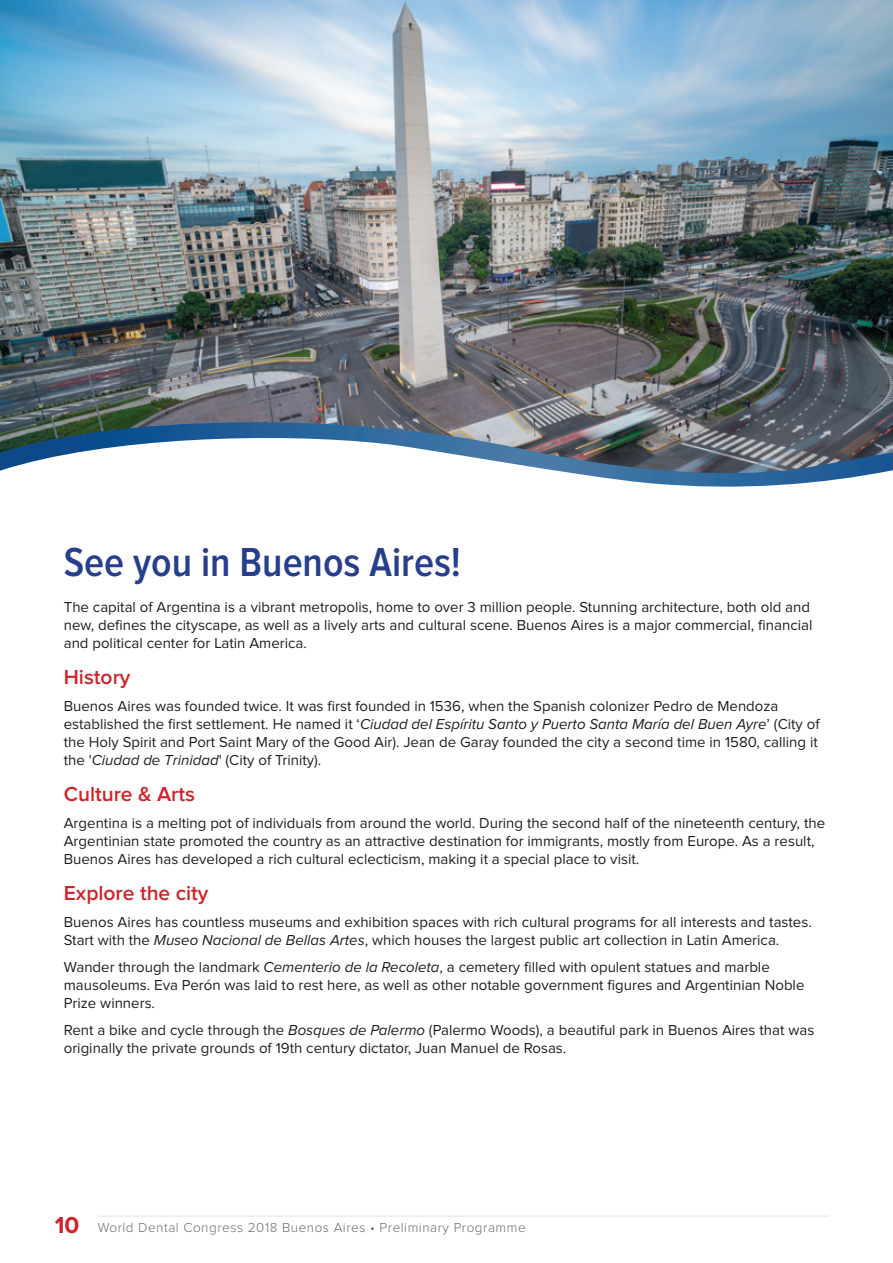
<style>
.page{position:relative;width:893px;height:1263px;background:#fff}
.page>*{position:absolute;margin:0;border:0;box-sizing:border-box;transform-origin:0 0}
.t1{font:600 42px "Proxima Nova Cond";color:#253f8e}
.t2{font:600 21px "Proxima Nova";color:#d1232a}
.t3{font:15px/18px "Proxima Nova";color:#231f20}
.t4{font:300 13.5px "Proxima Nova";letter-spacing:.04em;color:#6c6d70}
.s1{font-style:italic}
.s2{font-weight:700;font-size:24px;color:#d1232a}
</style>
<div class="page">
<hr style="left:98px;top:1216px;width:731px;height:1px;background:#e0e1ee">
<img style="left:586px;top:475px;width:280px;height:12px">
<img style="left:0;top:0;width:893px;height:475px">
<h1 class="t1" style="left:64px;top:543px;width:399px">See you in Buenos Aires!</h1>
<p class="t3" style="left:64px;top:599px;width:750px">The capital of Argentina is a vibrant metropolis, home to over 3 million people. Stunning architecture, both old and new, defines the cityscape, as well as a lively arts and cultural scene. Buenos Aires is a major commercial, financial and political center for Latin America.</p>
<h2 class="t2" style="left:64px;top:667px;width:68px">History</h2>
<p class="t3" style="left:64px;top:698px;width:757px">Buenos Aires was founded twice. It was first founded in 1536, when the Spanish colonizer Pedro de Mendoza established the first settlement. He named it ‘<span class="s1">Ciudad del Espíritu Santo y Puerto Santa María del Buen Ayre</span>’ (City of the Holy Spirit and Port Saint Mary of the Good Air). Jean de Garay founded the city a second time in 1580, calling it the '<span class="s1">Ciudad de Trinidad</span>' (City of Trinity).</p>
<h2 class="t2" style="left:64px;top:784px;width:133px">Culture &amp; Arts</h2>
<p class="t3" style="left:64px;top:815px;width:763px">Argentina is a melting pot of individuals from around the world. During the second half of the nineteenth century, the<br>Argentinian state promoted the country as an attractive destination for immigrants, mostly from Europe. As a result,<br>Buenos Aires has developed a rich cultural eclecticism, making it a special place to visit.</p>
<h2 class="t2" style="left:64px;top:883px;width:146px">Explore the city</h2>
<p class="t3" style="left:64px;top:914px;width:750px">Buenos Aires has countless museums and exhibition spaces with rich cultural programs for all interests and tastes.<br>Start with the <span class="s1">Museo Nacional de Bellas Artes</span>, which houses the largest public art collection in Latin America.</p>
<p class="t3" style="left:64px;top:959px;width:742px">Wander through the landmark <span class="s1">Cementerio de la Recoleta</span>, a cemetery filled with opulent statues and marble mausoleums. Eva Perón was laid to rest here, as well as other notable government figures and Argentinian Noble<br>Prize winners.</p>
<p class="t3" style="left:64px;top:1022px;width:752px">Rent a bike and cycle through the <span class="s1">Bosques de Palermo</span> (Palermo Woods), a beautiful park in Buenos Aires that was originally the private grounds of 19th century dictator, Juan Manuel de Rosas.</p>
<p class="t4" style="left:55px;top:1221px;width:472px"><span class="s2">10</span> World Dental Congress 2018 Buenos Aires • Preliminary Programme</p>
</div>
